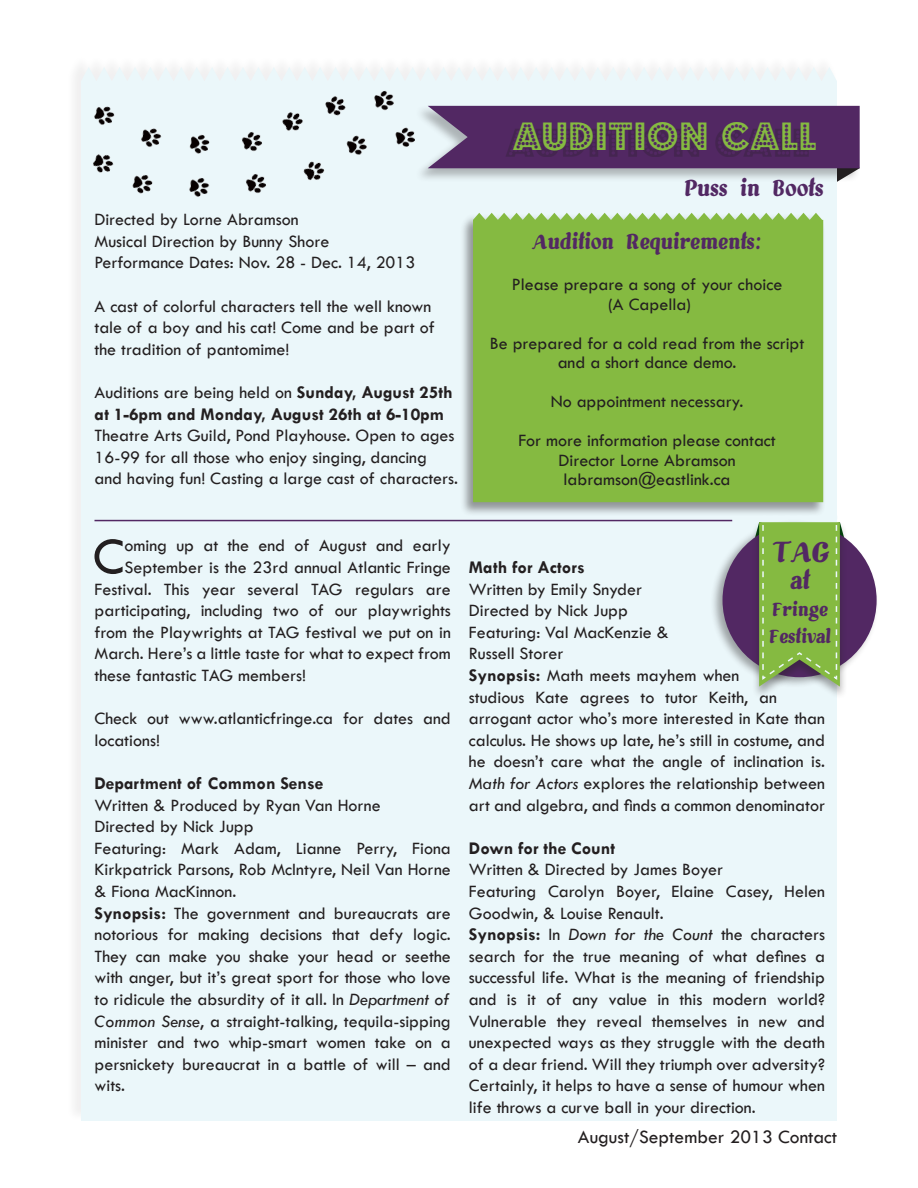
<style>
.page{position:relative;width:918px;height:1188px;background:#fff}
.page>*{position:absolute;margin:0;border:0;box-sizing:border-box;transform-origin:0 0}
.t1{font:52.65px "Tw Cen";color:#231f20}
.t2{font:43.65px "Budmo Jiggler";letter-spacing:.03em;color:#85ba41}
.t3{font:30.9px "Alecko";color:#522863}
.t4{font:26.25px "Alecko";color:#522863}
.t5{font:24px "Alecko";color:#522863}
.t6{font:22.5px "Alecko";color:#522863}
.t7{font:20.1px/27px "Alecko";color:#522863}
.t8{font:19.5px "Tw Cen";color:#231f20}
.t9{font:18px/21.6px "Tw Cen";color:#231f20}
.t10{font:700 18px "Tw Cen";color:#231f20}
.s1{font-weight:700}
.s2{font-style:italic}
</style>
<div class="page">
<div style="left:66px;top:54px;width:772px;height:1068px;background:#f9f9f9"></div>
<div style="left:81px;top:81px;width:756px;height:1040px;background:#ebf7fa"></div>
<div style="left:81px;top:68px;width:755px;height:13px;background:#edf6f8"></div>
<div style="left:415px;top:105px;width:446px;height:78px;background:#231f20;opacity:.31"></div>
<svg style="left:428px;top:106px;width:432px;height:77px"></svg>
<div style="left:460px;top:213px;width:366px;height:304px;background:#231f20;opacity:.45"></div>
<div style="left:473px;top:213px;width:350px;height:289px;background:#85ba41"></div>
<div style="left:505px;top:128px;width:304px;height:29px;background:#231f20;opacity:.27"></div>
<div style="left:711px;top:520px;width:169px;height:169px;background:#231f20;opacity:.4"></div>
<div style="left:723px;top:523px;width:154px;height:154px;background:#522863;border-radius:50%"></div>
<div style="left:751px;top:521px;width:96px;height:179px;background:#231f20;opacity:.4"></div>
<svg style="left:748px;top:515px;width:103px;height:172px"></svg>
<hr style="left:94px;top:520px;width:638px;height:1px;background:#522863">
<img style="left:374px;top:90px;width:20px;height:21px">
<img style="left:395px;top:119px;width:27px;height:36px">
<img style="left:325px;top:96px;width:21px;height:20px">
<img style="left:346px;top:135px;width:21px;height:20px">
<img style="left:282px;top:112px;width:21px;height:19px">
<img style="left:303px;top:161px;width:22px;height:19px">
<img style="left:245px;top:174px;width:21px;height:20px">
<img style="left:241px;top:132px;width:21px;height:20px">
<img style="left:189px;top:134px;width:21px;height:20px">
<img style="left:189px;top:178px;width:21px;height:19px">
<img style="left:141px;top:128px;width:21px;height:19px">
<img style="left:132px;top:175px;width:21px;height:19px">
<img style="left:94px;top:106px;width:21px;height:19px">
<img style="left:93px;top:154px;width:21px;height:19px">
<p class="t9" style="left:94px;top:209px;width:206px">Directed by Lorne Abramson</p>
<p class="t9" style="left:94px;top:230px;width:236px">Musical Direction by Bunny Shore</p>
<p class="t9" style="left:94px;top:252px;width:322px">Performance Dates: Nov. 28 - Dec. 14, 2013</p>
<p class="t9" style="left:94px;top:295px;width:342px">A cast of colorful characters tell the well known tale of a boy and his cat! Come and be part of the tradition of pantomime!</p>
<p class="t9" style="left:94px;top:381px;width:365px">Auditions are being held on <span class="s1">Sunday, August 25th at 1-6pm and Monday, August 26th at 6-10pm </span>Theatre Arts Guild, Pond Playhouse. Open to ages 16-99 for all those who enjoy singing, dancing and having fun! Casting a large cast of characters.</p>
<p class="t2" style="left:513px;top:112px;width:305px">AUDITION CALL</p>
<p class="t5" style="left:683px;top:173px;width:141px">Puss in Boots</p>
<p class="t6" style="left:532px;top:228px;width:231px">Audition Requirements:</p>
<p class="t9" style="left:512px;top:274px;width:272px">Please prepare a song of your choice</p>
<p class="t9" style="left:608px;top:293px;width:85px">(A Capella)</p>
<p class="t9" style="left:490px;top:332px;width:316px">Be prepared for a cold read from the script</p>
<p class="t9" style="left:558px;top:352px;width:180px">and a short dance demo.</p>
<p class="t9" style="left:551px;top:391px;width:194px">No appointment necessary.</p>
<p class="t9" style="left:518px;top:430px;width:259px">For more information please contact</p>
<p class="t9" style="left:559px;top:449px;width:179px">Director Lorne Abramson</p>
<p class="t9" style="left:564px;top:469px;width:168px">labramson@eastlink.ca</p>
<p class="t1" style="left:93px;top:525px;width:33px">C</p>
<p class="t9" style="left:124px;top:535px;width:328px">oming up at the end of August and early</p>
<p class="t9" style="left:124px;top:556px;width:328px">September is the 23rd annual Atlantic Fringe</p>
<p class="t9" style="left:94px;top:578px;width:358px">Festival. This year several TAG regulars are</p>
<p class="t9" style="left:94px;top:600px;width:358px">participating, including two of our playwrights</p>
<p class="t9" style="left:94px;top:621px;width:358px">from the Playwrights at TAG festival we put on in</p>
<p class="t9" style="left:94px;top:643px;width:358px">March. Here’s a little taste for what to expect from</p>
<p class="t9" style="left:94px;top:664px;width:213px">these fantastic TAG members!</p>
<p class="t9" style="left:94px;top:708px;width:358px">Check out www.atlanticfringe.ca for dates and locations!</p>
<p class="t10" style="left:94px;top:772px;width:230px">Department of Common Sense</p>
<p class="t9" style="left:94px;top:794px;width:288px">Written &amp; Produced by Ryan Van Horne</p>
<p class="t9" style="left:94px;top:816px;width:161px">Directed by Nick Jupp</p>
<p class="t9" style="left:94px;top:837px;width:358px;text-align:justify">Featuring: Mark Adam, Lianne Perry, Fiona Kirkpatrick Parsons, Rob McIntyre, Neil Van Horne &amp; Fiona MacKinnon.</p>
<p class="t9" style="left:94px;top:902px;width:358px;text-align:justify"><span class="s1">Synopsis:</span> The government and bureaucrats are notorious for making decisions that defy logic.<br>They can make you shake your head or seethe with anger, but it’s great sport for those who love to ridicule the absurdity of it all. In <span class="s2">Department of Common Sense</span>, a straight-talking, tequila-sipping minister and two whip-smart women take on a persnickety bureaucrat in a battle of will – and wits.</p>
<p class="t3" style="left:771px;top:532px;width:59px">TAG</p>
<p class="t4" style="left:790px;top:563px;width:21px">at</p>
<p class="t7" style="left:768px;top:595px;width:64px">Fringe<br>Festival</p>
<p class="t10" style="left:469px;top:556px;width:117px">Math for Actors</p>
<p class="t9" style="left:469px;top:578px;width:175px">Written by Emily Snyder</p>
<p class="t9" style="left:469px;top:600px;width:161px">Directed by Nick Jupp</p>
<p class="t9" style="left:469px;top:621px;width:202px">Featuring: Val MacKenzie &amp;</p>
<p class="t9" style="left:469px;top:643px;width:96px">Russell Storer</p>
<p class="t9" style="left:469px;top:664px;width:358px"><span class="s1">Synopsis:</span> Math meets mayhem when<br>studious Kate agrees to tutor Keith, an arrogant actor who’s more interested in Kate than calculus. He shows up late, he’s still in costume, and he doesn’t care what the angle of inclination is.<br><span class="s2">Math for Actors</span> explores the relationship between art and algebra, and finds a common denominator</p>
<p class="t10" style="left:469px;top:837px;width:148px">Down for the Count</p>
<p class="t9" style="left:469px;top:859px;width:256px">Written &amp; Directed by James Boyer</p>
<p class="t9" style="left:469px;top:880px;width:358px">Featuring Carolyn Boyer, Elaine Casey, Helen<br>Goodwin, &amp; Louise Renault.</p>
<p class="t9" style="left:469px;top:924px;width:358px;text-align:justify"><span class="s1">Synopsis:</span> In <span class="s2">Down for the Count</span> the characters search for the true meaning of what defines a successful life. What is the meaning of friendship and is it of any value in this modern world?<br>Vulnerable they reveal themselves in new and unexpected ways as they struggle with the death of a dear friend. Will they triumph over adversity?<br>Certainly, it helps to have a sense of humour when life throws a curve ball in your direction.</p>
<p class="t8" style="left:578px;top:1125px;width:261px">August/September 2013 Contact</p>
</div>
